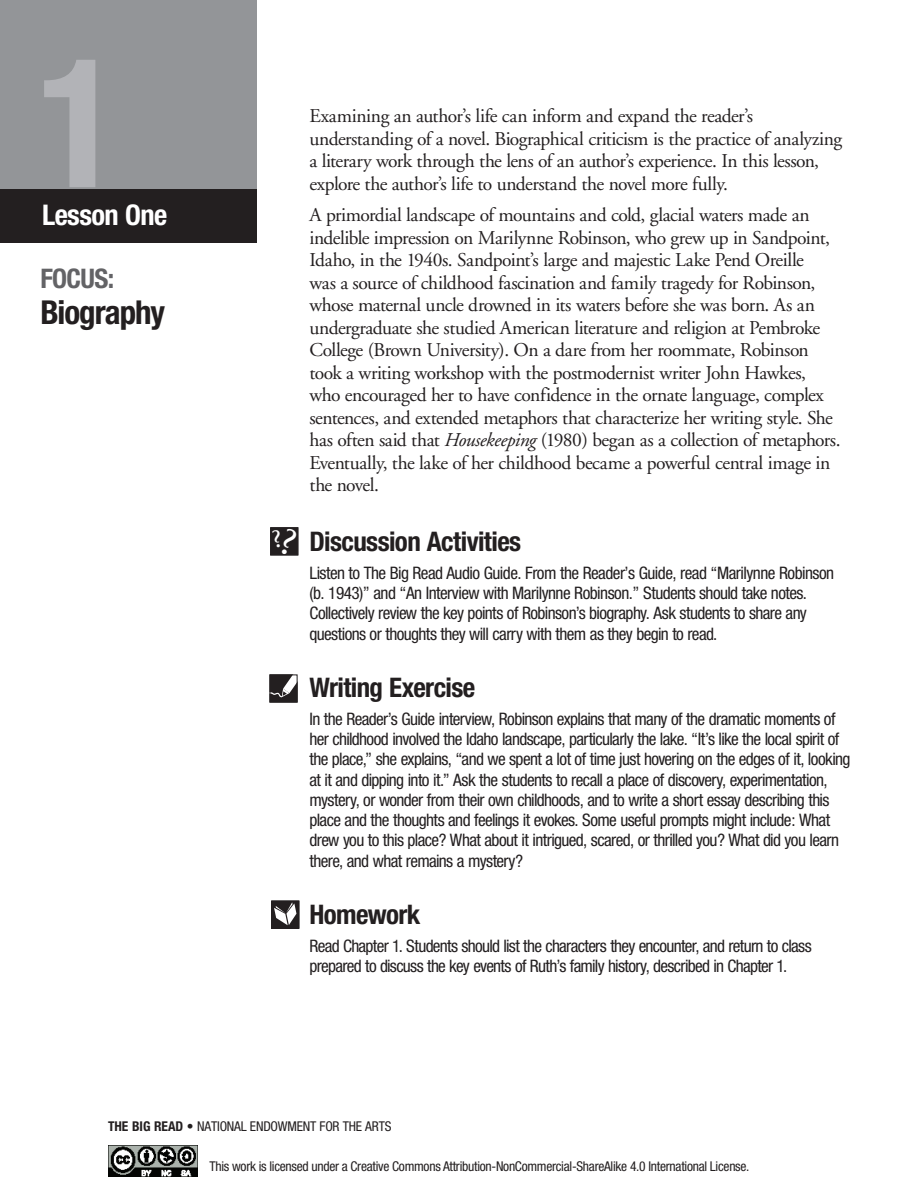
<style>
.page{position:relative;width:918px;height:1188px;background:#fff}
.page>*{position:absolute;margin:0;border:0;box-sizing:border-box;transform-origin:0 0}
.t1{font:700 condensed 180px "Helvetica Neue";color:#b2b3b7}
.t2{font:700 condensed 33px "Helvetica Neue";letter-spacing:-.03em;color:#231f20}
.t3{font:700 condensed 28.5px "Helvetica Neue";letter-spacing:-.02em;color:#fff}
.t4{font:700 condensed 27px "Helvetica Neue";letter-spacing:-.025em;color:#231f20}
.t5{font:700 condensed 27px "Helvetica Neue";letter-spacing:-.025em;color:#636366}
.t6{font:19.5px/22.5px "Adobe Garamond";letter-spacing:-.025em;color:#231f20}
.t7{font:condensed 17.25px/20.2px "Helvetica Neue";letter-spacing:-.035em;color:#231f20}
.t8{font:condensed 13.5px "Helvetica Neue";letter-spacing:-.02em;color:#231f20}
.s1{font-style:italic}
.s2{font-weight:700}
</style>
<div class="page">
<img style="left:108px;top:1145px;width:90px;height:32px">
<div style="left:0;top:0;width:256px;height:243px;background:#939598"></div>
<svg style="left:269px;top:674px;width:29px;height:29px"></svg>
<svg style="left:271px;top:900px;width:28px;height:29px"></svg>
<div style="left:0;top:189px;width:256px;height:54px;background:#231f20"></div>
<svg style="left:270px;top:527px;width:29px;height:29px"></svg>
<h1 class="t1" style="left:37px;top:14px;width:88px">1</h1>
<h3 class="t3" style="left:42px;top:197px;width:127px">Lesson One</h3>
<h3 class="t5" style="left:40px;top:262px;width:75px">FOCUS:</h3>
<h2 class="t2" style="left:40px;top:292px;width:126px">Biography</h2>
<p class="t6" style="left:309px;top:105px;width:534px">Examining an author’s life can inform and expand the reader’s understanding of a novel. Biographical criticism is the practice of analyzing a literary work through the lens of an author’s experience. In this lesson, explore the author’s life to understand the novel more fully.</p>
<p class="t6" style="left:309px;top:204px;width:533px">A primordial landscape of mountains and cold, glacial waters made an indelible impression on Marilynne Robinson, who grew up in Sandpoint, Idaho, in the 1940s. Sandpoint’s large and majestic Lake Pend Oreille<br>was a source of childhood fascination and family tragedy for Robinson, whose maternal uncle drowned in its waters before she was born. As an undergraduate she studied American literature and religion at Pembroke College (Brown University). On a dare from her roommate, Robinson took a writing workshop with the postmodernist writer John Hawkes, who encouraged her to have confidence in the ornate language, complex sentences, and extended metaphors that characterize her writing style. She has often said that <span class="s1">Housekeeping</span> (1980) began as a collection of metaphors.<br>Eventually, the lake of her childhood became a powerful central image in the novel.</p>
<h3 class="t4" style="left:309px;top:525px;width:213px">Discussion Activities</h3>
<p class="t7" style="left:309px;top:563px;width:526px">Listen to The Big Read Audio Guide. From the Reader’s Guide, read “Marilynne Robinson (b. 1943)” and “An Interview with Marilynne Robinson.” Students should take notes.<br>Collectively review the key points of Robinson’s biography. Ask students to share any questions or thoughts they will carry with them as they begin to read.</p>
<h3 class="t4" style="left:309px;top:671px;width:167px">Writing Exercise</h3>
<p class="t7" style="left:309px;top:709px;width:543px">In the Reader’s Guide interview, Robinson explains that many of the dramatic moments of her childhood involved the Idaho landscape, particularly the lake. “It’s like the local spirit of the place,” she explains, “and we spent a lot of time just hovering on the edges of it, looking at it and dipping into it.” Ask the students to recall a place of discovery, experimentation, mystery, or wonder from their own childhoods, and to write a short essay describing this place and the thoughts and feelings it evokes. Some useful prompts might include: What drew you to this place? What about it intrigued, scared, or thrilled you? What did you learn there, and what remains a mystery?</p>
<h3 class="t4" style="left:309px;top:898px;width:112px">Homework</h3>
<p class="t7" style="left:309px;top:936px;width:504px">Read Chapter 1. Students should list the characters they encounter, and return to class prepared to discuss the key events of Ruth’s family history, described in Chapter 1.</p>
<p class="t8" style="left:108px;top:1119px;width:285px"><span class="s2">THE BIG READ •</span> NATIONAL ENDOWMENT FOR THE ARTS</p>
<p class="t8" style="left:210px;top:1158px;width:541px">This work is licensed under a Creative Commons Attribution-NonCommercial-ShareAlike 4.0 International License.</p>
</div>
